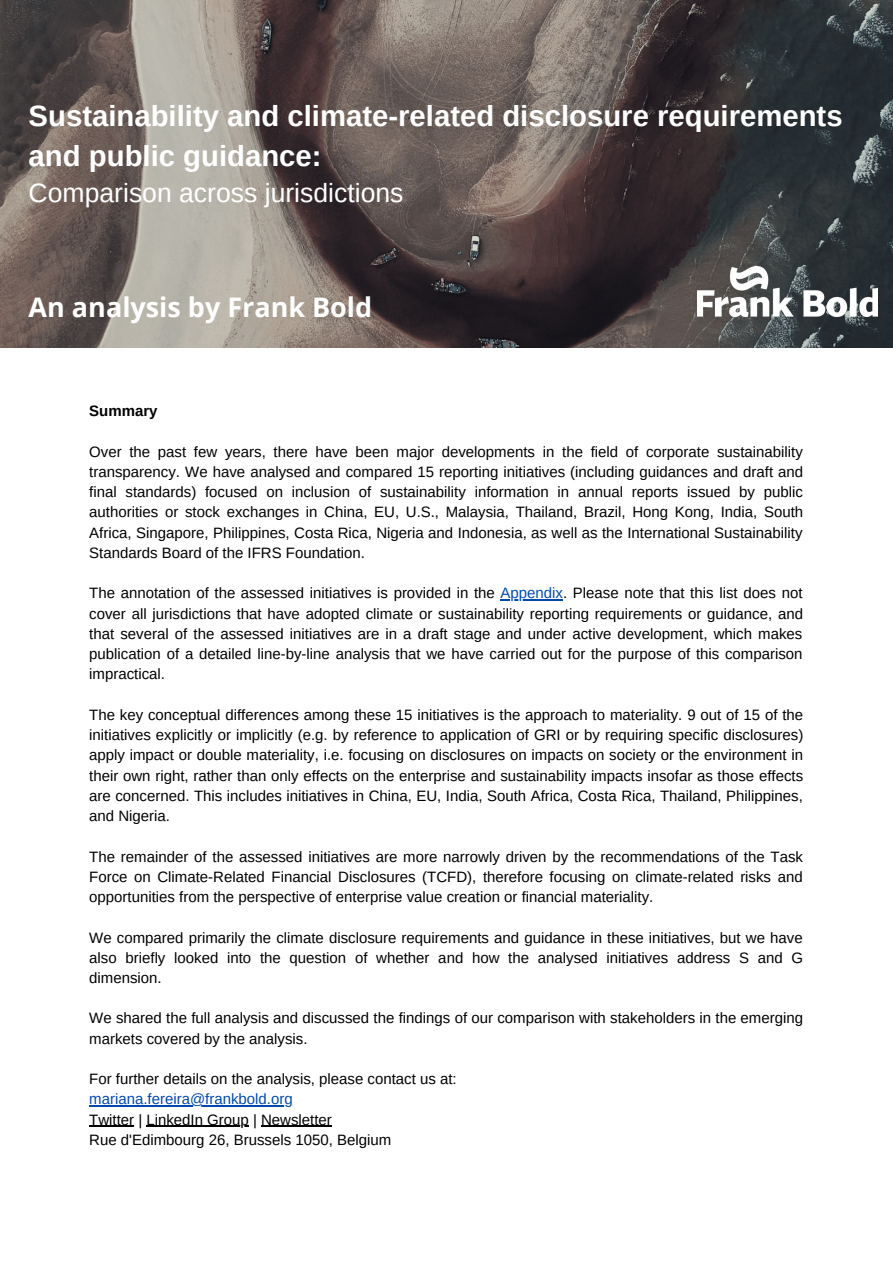
<style>
.page{position:relative;width:893px;height:1264px;background:#fff}
.page>*{position:absolute;margin:0;border:0;box-sizing:border-box;transform-origin:0 0}
.t1{font:700 29.25px/40.5px "Arimo";color:#fff}
.t2{font:700 27px "Open Sans";color:#fff}
.t3{font:26.55px "Arimo";color:#fff}
.t4{font:15px/20.2px "Arimo";color:#000;text-align:justify}
.t5{font:15px "Arimo";color:#004aad}
.t6{font:700 15px "Arimo";color:#000}
.s1{color:#004aad}
</style>
<div class="page">
<img style="left:0;top:0;width:892px;height:347px">
<hr style="left:500px;top:599px;width:63px;height:1px;background:#004aad">
<hr style="left:89px;top:1105px;width:204px;height:1px;background:#004aad">
<hr style="left:89px;top:1125px;width:45px;height:1px;background:#000">
<hr style="left:146px;top:1125px;width:103px;height:1px;background:#000">
<hr style="left:261px;top:1125px;width:71px;height:1px;background:#000">
<img style="left:697px;top:266px;width:180px;height:51px">
<p class="t1" style="left:29px;top:95px;width:815px">Sustainability and climate-related disclosure requirements and public guidance:</p>
<p class="t3" style="left:29px;top:178px;width:376px">Comparison across jurisdictions</p>
<p class="t2" style="left:29px;top:288px;width:345px">An analysis by Frank Bold</p>
<p class="t6" style="left:89px;top:402px;width:70px">Summary</p>
<p class="t4" style="left:89px;top:441px;width:715px">Over the past few years, there have been major developments in the field of corporate sustainability transparency. We have analysed and compared 15 reporting initiatives (including guidances and draft and final standards) focused on inclusion of sustainability information in annual reports issued by public authorities or stock exchanges in China, EU, U.S., Malaysia, Thailand, Brazil, Hong Kong, India, South Africa, Singapore, Philippines, Costa Rica, Nigeria and Indonesia, as well as the International Sustainability Standards Board of the IFRS Foundation.</p>
<p class="t4" style="left:89px;top:583px;width:715px">The annotation of the assessed initiatives is provided in the <span class="s1">Appendix</span>. Please note that this list does not cover all jurisdictions that have adopted climate or sustainability reporting requirements or guidance, and that several of the assessed initiatives are in a draft stage and under active development, which makes publication of a detailed line-by-line analysis that we have carried out for the purpose of this comparison impractical.</p>
<p class="t4" style="left:89px;top:704px;width:715px">The key conceptual differences among these 15 initiatives is the approach to materiality. 9 out of 15 of the initiatives explicitly or implicitly (e.g. by reference to application of GRI or by requiring specific disclosures) apply impact or double materiality, i.e. focusing on disclosures on impacts on society or the environment in their own right, rather than only effects on the enterprise and sustainability impacts insofar as those effects are concerned. This includes initiatives in China, EU, India, South Africa, Costa Rica, Thailand, Philippines, and Nigeria.</p>
<p class="t4" style="left:89px;top:846px;width:715px">The remainder of the assessed initiatives are more narrowly driven by the recommendations of the Task Force on Climate-Related Financial Disclosures (TCFD), therefore focusing on climate-related risks and opportunities from the perspective of enterprise value creation or financial materiality.</p>
<p class="t4" style="left:89px;top:927px;width:715px">We compared primarily the climate disclosure requirements and guidance in these initiatives, but we have also briefly looked into the question of whether and how the analysed initiatives address S and G dimension.</p>
<p class="t4" style="left:89px;top:1008px;width:715px">We shared the full analysis and discussed the findings of our comparison with stakeholders in the emerging markets covered by the analysis.</p>
<p class="t4" style="left:89px;top:1068px;width:369px">For further details on the analysis, please contact us at:</p>
<p class="t5" style="left:89px;top:1090px;width:205px">mariana.fereira@frankbold.org</p>
<p class="t4" style="left:89px;top:1109px;width:244px">Twitter | LinkedIn Group | Newsletter</p>
<p class="t4" style="left:89px;top:1129px;width:303px">Rue d'Edimbourg 26, Brussels 1050, Belgium</p>
</div>
